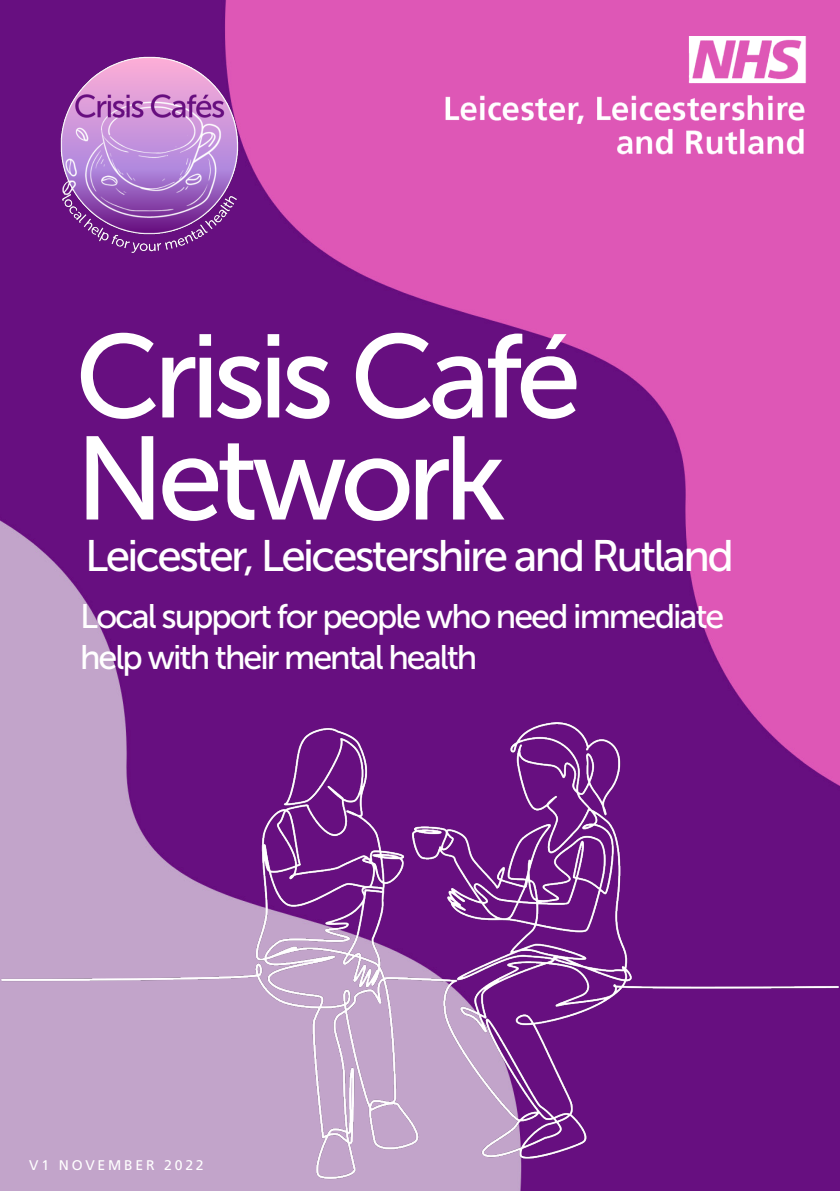
<style>
.page{position:relative;width:840px;height:1191px;background:#fff}
.page>*{position:absolute;margin:0;border:0;box-sizing:border-box;transform-origin:0 0}
.t1{font:118px/102px "Museo Sans 500";letter-spacing:-.06em;color:#fff}
.t2{font:44px "Museo Sans 500";letter-spacing:-.06em;color:#fff}
.t3{font:34px/40.8px "Museo Sans 500";letter-spacing:-.06em;color:#fff}
.t4{font:14px "Frutiger LT Std";letter-spacing:.2em;color:#fff}
</style>
<div class="page">
<img style="left:0;top:0;width:839px;height:609px">
<img style="left:0;top:609px;width:839px;height:582px">
<img style="left:361px;top:36px;width:453px;height:146px">
<img style="left:35px;top:30px;width:229px;height:230px">
<p class="t1" style="left:75px;top:326px;width:507px">Crisis Café<br>Network</p>
<p class="t2" style="left:85px;top:532px;width:649px">Leicester, Leicestershire and Rutland</p>
<p class="t3" style="left:80px;top:596px;width:645px">Local support for people who need immediate help with their mental health</p>
<p class="t4" style="left:29px;top:1157px;width:176px">V1 NOVEMBER 2022</p>
</div>
